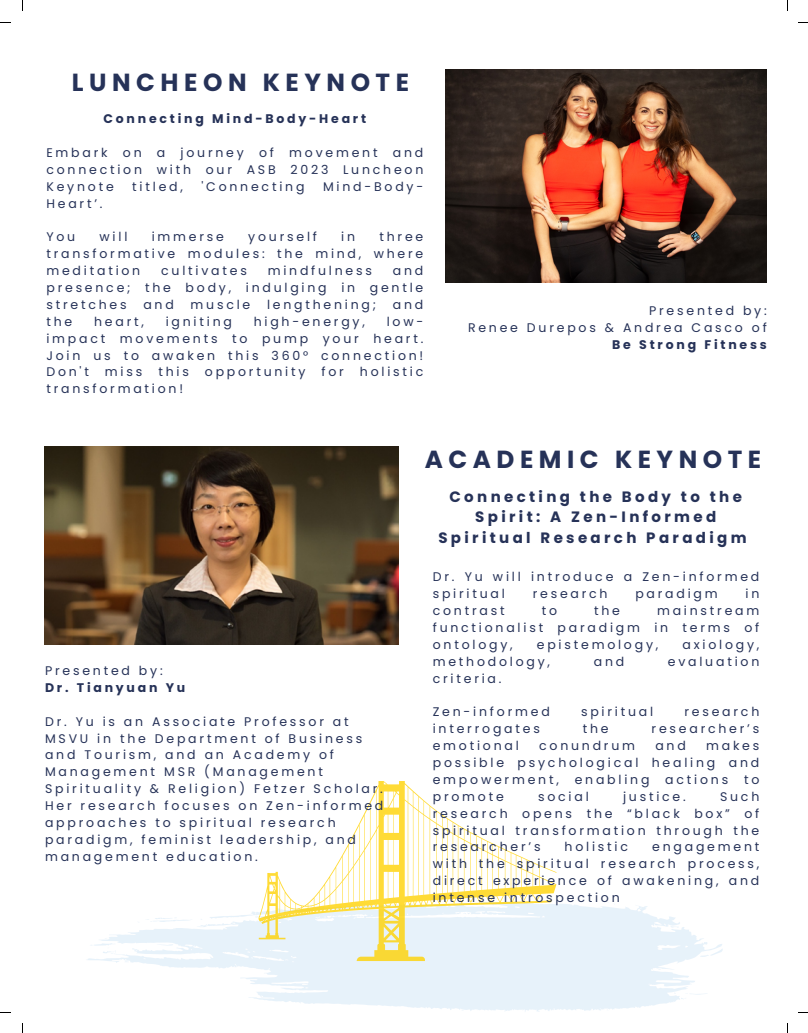
<style>
.page{position:relative;width:808px;height:1033px;background:#fff}
.page>*{position:absolute;margin:0;border:0;box-sizing:border-box;transform-origin:0 0}
.t1{font:700 24.75px "Poppins";letter-spacing:.225em;color:#263258}
.t2{font:700 15px/20.6px "Poppins";letter-spacing:.225em;color:#263258;text-align:center}
.t3{font:12.5px/16.9px "Poppins";letter-spacing:.225em;color:#263258;text-align:justify}
.t4{font:700 12.5px "Poppins";letter-spacing:.225em;color:#263258}
.s1{font-weight:700}
</style>
<div class="page">
<img style="left:445px;top:69px;width:321px;height:213px">
<img style="left:45px;top:446px;width:353px;height:199px">
<svg style="left:87px;top:898px;width:635px;height:114px;fill:#e7f2fa"></svg>
<svg style="left:258px;top:781px;width:298px;height:180px"></svg>
<p class="t1" style="left:72px;top:65px;width:338px">LUNCHEON KEYNOTE</p>
<p class="t4" style="left:104px;top:110px;width:264px">Connecting Mind-Body-Heart</p>
<p class="t3" style="left:46px;top:144px;width:378px">Embark on a journey of movement and connection with our ASB 2023 Luncheon Keynote</p>
<p class="t3" style="left:132px;top:178px;width:52px">titled,</p>
<p class="t3" style="left:201px;top:178px;width:104px">'Connecting</p>
<p class="t3" style="left:323px;top:178px;width:102px">Mind-Body-</p>
<p class="t3" style="left:46px;top:195px;width:58px">Heart’.</p>
<p class="t3" style="left:46px;top:228px;width:30px">You</p>
<p class="t3" style="left:100px;top:228px;width:29px">will</p>
<p class="t3" style="left:152px;top:228px;width:74px">immerse</p>
<p class="t3" style="left:248px;top:228px;width:70px">yourself</p>
<p class="t3" style="left:341px;top:228px;width:15px">in</p>
<p class="t3" style="left:46px;top:228px;width:378px;text-indent:333px">three transformative modules: the mind, where meditation</p>
<p class="t3" style="left:161px;top:262px;width:87px">cultivates</p>
<p class="t3" style="left:268px;top:262px;width:106px">mindfulness</p>
<p class="t3" style="left:46px;top:262px;width:378px;text-indent:346px">and presence; the body, indulging in gentle stretches</p>
<p class="t3" style="left:143px;top:296px;width:32px">and</p>
<p class="t3" style="left:190px;top:296px;width:61px">muscle</p>
<p class="t3" style="left:267px;top:296px;width:111px">lengthening;</p>
<p class="t3" style="left:393px;top:296px;width:32px">and</p>
<p class="t3" style="left:46px;top:313px;width:27px">the</p>
<p class="t3" style="left:94px;top:313px;width:51px">heart,</p>
<p class="t3" style="left:166px;top:313px;width:68px">igniting</p>
<p class="t3" style="left:254px;top:313px;width:113px">high-energy,</p>
<p class="t3" style="left:46px;top:313px;width:378px;text-indent:340px">low&shy;impact movements to pump your heart.<br>Join us to awaken this 360° connection!<br>Don't</p>
<p class="t3" style="left:105px;top:363px;width:39px">miss</p>
<p class="t3" style="left:158px;top:363px;width:32px">this</p>
<p class="t3" style="left:205px;top:363px;width:102px">opportunity</p>
<p class="t3" style="left:321px;top:363px;width:24px">for</p>
<p class="t3" style="left:360px;top:363px;width:65px">holistic</p>
<p class="t3" style="left:46px;top:380px;width:138px">transformation!</p>
<p class="t3" style="left:649px;top:302px;width:119px">Presented by:</p>
<p class="t3" style="left:468px;top:319px;width:300px;text-align:right">Renee Durepos &amp; Andrea Casco of<br><span class="s1">Be Strong Fitness</span></p>
<p class="t1" style="left:425px;top:442px;width:338px">ACADEMIC KEYNOTE</p>
<p class="t3" style="left:45px;top:662px;width:119px">Presented by:</p>
<p class="t4" style="left:45px;top:678px;width:142px">Dr. Tianyuan Yu</p>
<p class="t3" style="left:45px;top:713px;width:340px;text-align:left">Dr. Yu is an Associate Professor at MSVU in the Department of Business and Tourism, and an Academy of Management MSR (Management Spirituality &amp; Religion) Fetzer Scholar.<br>Her research focuses on Zen-informed approaches to spiritual research paradigm, feminist leadership, and management education.</p>
<p class="t2" style="left:438px;top:486px;width:310px">Connecting the Body to the<br>Spirit: A Zen-Informed<br>Spiritual Research Paradigm</p>
<p class="t3" style="left:433px;top:568px;width:328px">Dr. Yu will introduce a Zen-informed spiritual</p>
<p class="t3" style="left:532px;top:585px;width:76px">research</p>
<p class="t3" style="left:635px;top:585px;width:84px">paradigm</p>
<p class="t3" style="left:745px;top:585px;width:15px">in</p>
<p class="t3" style="left:433px;top:602px;width:328px;text-indent:224px">mainstream functionalist paradigm in terms of ontology,</p>
<p class="t3" style="left:433px;top:602px;width:73px">contrast</p>
<p class="t3" style="left:541px;top:602px;width:17px">to</p>
<p class="t3" style="left:594px;top:602px;width:27px">the</p>
<p class="t3" style="left:537px;top:636px;width:123px">epistemology,</p>
<p class="t3" style="left:682px;top:636px;width:78px">axiology,</p>
<p class="t3" style="left:433px;top:653px;width:119px">methodology,</p>
<p class="t3" style="left:593px;top:653px;width:32px">and</p>
<p class="t3" style="left:667px;top:653px;width:93px">evaluation</p>
<p class="t3" style="left:433px;top:669px;width:70px">criteria.</p>
<p class="t3" style="left:433px;top:703px;width:118px">Zen-informed</p>
<p class="t3" style="left:581px;top:703px;width:74px">spiritual</p>
<p class="t3" style="left:684px;top:703px;width:76px">research</p>
<p class="t3" style="left:433px;top:720px;width:109px">interrogates</p>
<p class="t3" style="left:582px;top:720px;width:27px">the</p>
<p class="t3" style="left:651px;top:720px;width:109px">researcher’s</p>
<p class="t3" style="left:433px;top:737px;width:88px">emotional</p>
<p class="t3" style="left:539px;top:737px;width:97px">conundrum</p>
<p class="t3" style="left:655px;top:737px;width:32px">and</p>
<p class="t3" style="left:433px;top:737px;width:328px;text-indent:273px">makes possible psychological healing and empowerment,</p>
<p class="t3" style="left:574px;top:771px;width:76px">enabling</p>
<p class="t3" style="left:665px;top:771px;width:64px">actions</p>
<p class="t3" style="left:744px;top:771px;width:17px">to</p>
<p class="t3" style="left:433px;top:788px;width:72px">promote</p>
<p class="t3" style="left:538px;top:788px;width:52px">social</p>
<p class="t3" style="left:623px;top:788px;width:64px">justice.</p>
<p class="t3" style="left:433px;top:788px;width:328px;text-indent:287px">Such research opens the “black box” of spiritual transformation through the researcher’s</p>
<p class="t3" style="left:564px;top:838px;width:65px">holistic</p>
<p class="t3" style="left:433px;top:838px;width:328px;text-indent:219px">engagement with the spiritual research process, direct experience of awakening, and intense introspection</p>
</div>
